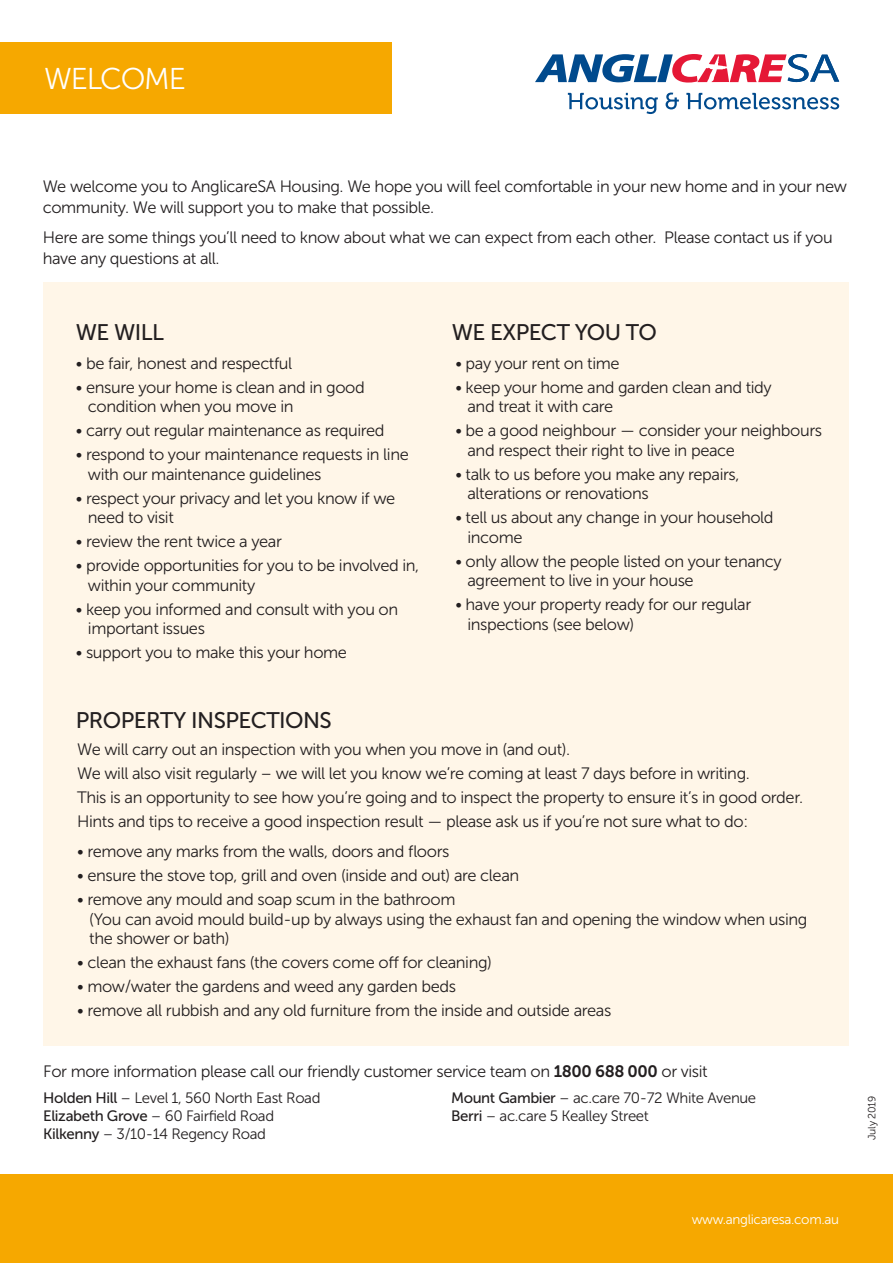
<style>
.page{position:relative;width:893px;height:1263px;background:#fff}
.page>*{position:absolute;margin:0;border:0;box-sizing:border-box;transform-origin:0 0}
.t1{font:30px "Museo Sans 300";letter-spacing:-.04em;color:#fff}
.t2{font:22.5px "Museo Sans 500";letter-spacing:-.025em;color:#231f20}
.t3{font:16.5px/19.5px "Museo Sans 300";letter-spacing:-.025em;color:#231f20}
.t4{font:15px "Museo Sans 300";letter-spacing:-.025em;color:#231f20}
.Quote_style{font:13.5px "Museo Sans 300";letter-spacing:-.025em;color:#fff}
.Quote_style-2{font:10.5px "Museo Sans 300";letter-spacing:-.025em;color:#231f20}
.s1{font-family:"Museo Sans 700"}
.s2{font-family:"Museo Sans 500"}
</style>
<div class="page">
<div style="left:43px;top:283px;width:805px;height:763px;background:#fff6e8"></div>
<svg style="left:535px;top:54px;width:304px;height:29px"></svg>
<svg style="left:568px;top:93px;width:271px;height:21px"></svg>
<div style="left:0;top:1174px;width:893px;height:89px;background:#f6a800"></div>
<div style="left:0;top:43px;width:391px;height:71px;background:#f6a800"></div>
<p class="t1" style="left:44px;top:62px;width:143px">WELCOME</p>
<p class="t3" style="left:43px;top:176px;width:806px;line-height:21px">We welcome you to AnglicareSA Housing. We hope you will feel comfortable in your new home and in your new community. We will support you to make that possible.</p>
<p class="t3" style="left:43px;top:227px;width:791px;line-height:21px">Here are some things you’ll need to know about what we can expect from each other. Please contact us if you have any questions at all.</p>
<p class="t2" style="left:76px;top:320px;width:90px">WE WILL</p>
<p class="t2" style="left:452px;top:320px;width:207px">WE EXPECT YOU TO</p>
<p class="t3" style="left:76px;top:353px;width:218px">• be fair, honest and respectful</p>
<p class="t3" style="left:76px;top:377px;width:290px">• ensure your home is clean and in good</p>
<p class="t3" style="left:88px;top:397px;width:207px">condition when you move in</p>
<p class="t3" style="left:76px;top:421px;width:310px">• carry out regular maintenance as required</p>
<p class="t3" style="left:88px;top:445px;width:322px;text-indent:-12px">• respond to your maintenance requests in line with our maintenance guidelines</p>
<p class="t3" style="left:88px;top:488px;width:309px;text-indent:-12px">• respect your privacy and let you know if we need to visit</p>
<p class="t3" style="left:76px;top:532px;width:208px">• review the rent twice a year</p>
<p class="t3" style="left:88px;top:556px;width:333px;text-indent:-12px">• provide opportunities for you to be involved in, within your community</p>
<p class="t3" style="left:88px;top:599px;width:312px;text-indent:-12px">• keep you informed and consult with you on important issues</p>
<p class="t3" style="left:76px;top:643px;width:273px">• support you to make this your home</p>
<p class="t2" style="left:76px;top:708px;width:257px">PROPERTY INSPECTIONS</p>
<p class="t3" style="left:455px;top:353px;width:166px">• pay your rent on time</p>
<p class="t3" style="left:467px;top:377px;width:306px;text-indent:-12px">• keep your home and garden clean and tidy and treat it with care</p>
<p class="t3" style="left:467px;top:421px;width:356px;text-indent:-12px">• be a good neighbour — consider your neighbours and respect their right to live in peace</p>
<p class="t3" style="left:467px;top:464px;width:274px;text-indent:-12px">• talk to us before you make any repairs, alterations or renovations</p>
<p class="t3" style="left:455px;top:508px;width:320px">• tell us about any change in your household</p>
<p class="t3" style="left:467px;top:527px;width:57px">income</p>
<p class="t3" style="left:467px;top:551px;width:316px;text-indent:-12px">• only allow the people listed on your tenancy agreement to live in your house</p>
<p class="t3" style="left:467px;top:595px;width:285px;text-indent:-12px">• have your property ready for our regular inspections (see below)</p>
<p class="t3" style="left:77px;top:740px;width:495px">We will carry out an inspection with you when you move in (and out).</p>
<p class="t3" style="left:77px;top:761px;width:728px;line-height:24px">We will also visit regularly – we will let you know we’re coming at least 7 days before in writing.<br>This is an opportunity to see how you’re going and to inspect the property to ensure it’s in good order.<br>Hints and tips to receive a good inspection result — please ask us if you’re not sure what to do:</p>
<p class="t3" style="left:77px;top:842px;width:374px">• remove any marks from the walls, doors and floors</p>
<p class="t3" style="left:77px;top:866px;width:444px">• ensure the stove top, grill and oven (inside and out) are clean</p>
<p class="t3" style="left:89px;top:890px;width:720px;text-indent:-12px">• remove any mould and soap scum in the bathroom<br>(You can avoid mould build-up by always using the exhaust fan and opening the window when using</p>
<p class="t3" style="left:89px;top:929px;width:142px">the shower or bath)</p>
<p class="t3" style="left:77px;top:953px;width:416px">• clean the exhaust fans (the covers come off for cleaning)</p>
<p class="t3" style="left:77px;top:977px;width:380px">• mow/water the gardens and weed any garden beds</p>
<p class="t3" style="left:77px;top:1001px;width:536px">• remove all rubbish and any old furniture from the inside and outside areas</p>
<p class="t3" style="left:43px;top:1061px;width:666px">For more information please call our friendly customer service team on <span class="s1">1800 688 000</span> or visit</p>
<p class="t4" style="left:43px;top:1090px;width:279px"><span class="s2">Holden Hill</span> – Level 1, 560 North East Road</p>
<p class="t4" style="left:43px;top:1108px;width:233px"><span class="s2">Elizabeth Grove</span> – 60 Fairfield Road</p>
<p class="t4" style="left:43px;top:1126px;width:224px"><span class="s2">Kilkenny</span> – 3/10-14 Regency Road</p>
<p class="t4" style="left:451px;top:1090px;width:307px"><span class="s2">Mount Gambier</span> – ac.care 70-72 White Avenue</p>
<p class="t4" style="left:451px;top:1108px;width:199px"><span class="s2">Berri</span> – ac.care 5 Kealley Street</p>
<p class="Quote_style-2" style="left:866px;top:1140px;width:45px;rotate:-90deg">July 2019</p>
<p class="Quote_style" style="left:692px;top:1212px;width:149px">www.anglicaresa.com.au</p>
</div>
